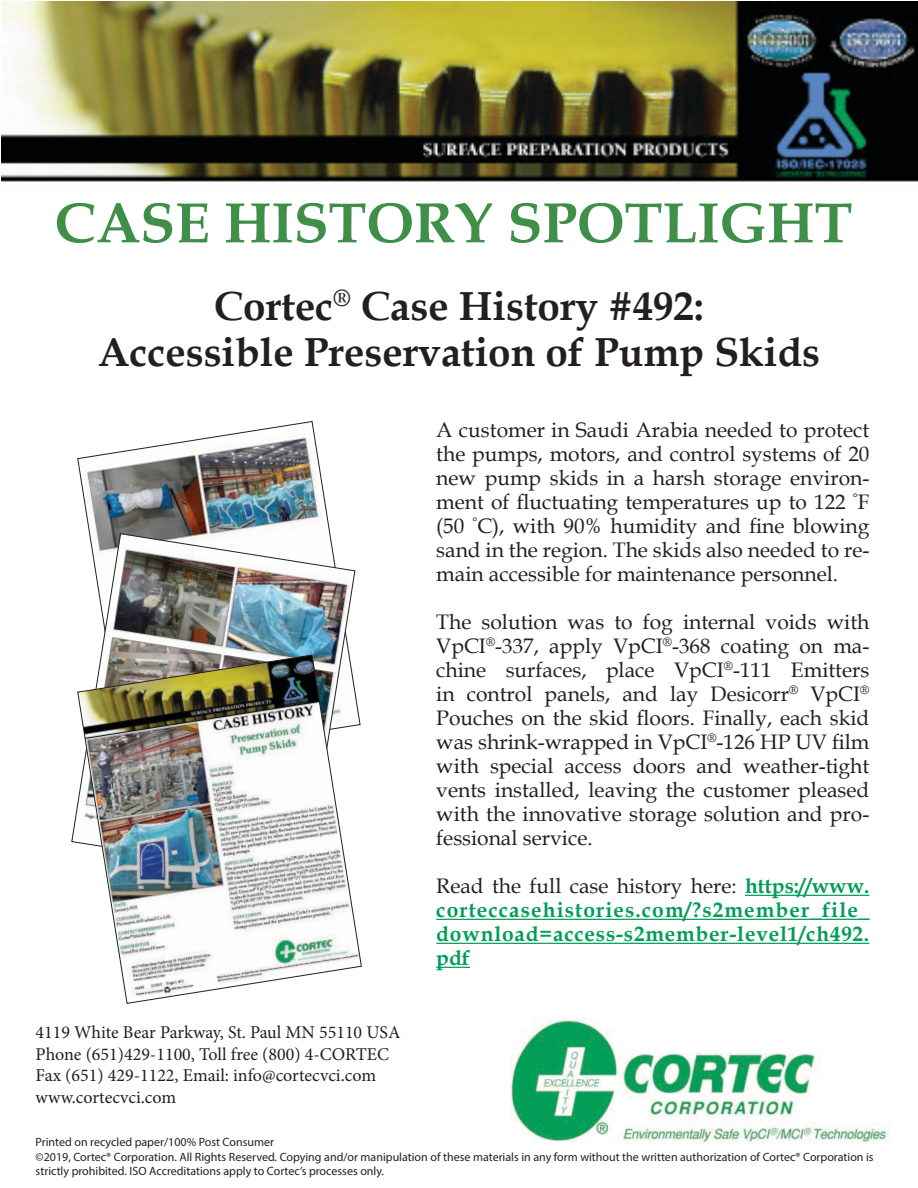
<style>
.page{position:relative;width:918px;height:1188px;background:#fff}
.page>*{position:absolute;margin:0;border:0;box-sizing:border-box;transform-origin:0 0}
.t1{font:700 57px "Book Antiqua";color:#3f8f49}
.t2{font:700 40.5px "Book Antiqua";color:#231f20}
.t3{font:21px/24px "Book Antiqua";color:#231f20;text-align:justify}
.t4{font:700 21px/24px "Book Antiqua";letter-spacing:.04em;color:#009d57;text-align:justify}
.t5{font:18px "Minion Pro";color:#231f20}
.t6{font:12px/14.4px "Myriad Pro";color:#231f20}
.s1{font-weight:400;color:#231f20}
</style>
<div class="page">
<img style="left:2px;top:2px;width:916px;height:966px">
<hr style="left:745px;top:895px;width:124px;height:1px;background:#009d57">
<hr style="left:436px;top:919px;width:433px;height:1px;background:#009d57">
<hr style="left:436px;top:943px;width:433px;height:1px;background:#009d57">
<hr style="left:436px;top:967px;width:34px;height:1px;background:#009d57">
<img style="left:511px;top:1020px;width:380px;height:123px">
<img style="left:77px;top:421px;width:283px;height:234px">
<img style="left:71px;top:533px;width:284px;height:346px">
<img style="left:77px;top:655px;width:285px;height:349px">
<p class="t1" style="left:55px;top:184px;width:799px">CASE HISTORY SPOTLIGHT</p>
<p class="t2" style="left:214px;top:278px;width:491px">Cortec<sup>®</sup> Case History #492:</p>
<p class="t2" style="left:98px;top:325px;width:724px">Accessible Preservation of Pump Skids</p>
<p class="t3" style="left:436px;top:417px;width:435px">A customer in Saudi Arabia needed to protect the pumps, motors, and control systems of 20 new pump skids in a harsh storage environ&shy;ment of fluctuating temperatures up to 122 <sup>°</sup>F (50 <sup>°</sup>C), with 90% humidity and fine blowing sand in the region. The skids also needed to re&shy;main accessible for maintenance personnel.</p>
<p class="t3" style="left:436px;top:609px;width:435px">The solution was to fog internal voids with VpCI<sup>®</sup>-337, apply VpCI<sup>®</sup>-368 coating on ma&shy;chine surfaces, place VpCI<sup>®</sup>-111 Emitters in control panels, and lay Desicorr<sup>®</sup> VpCI<sup>® </sup>Pouches on the skid floors. Finally, each skid was shrink-wrapped in VpCI<sup>®</sup>-126 HP UV film with special access doors and weather-tight vents installed, leaving the customer pleased with the innovative storage solution and pro&shy;fessional service.</p>
<p class="t4" style="left:436px;top:873px;width:435px"><span class="s1">Read the full case history here:</span> https://www. corteccasehistories.com/?s2member_file_ download=access-s2member-level1/ch492. pdf</p>
<p class="t5" style="left:36px;top:1020px;width:366px">4119 White Bear Parkway, St. Paul MN 55110 USA</p>
<p class="t5" style="left:36px;top:1042px;width:355px">Phone (651)429-1100, Toll free (800) 4-CORTEC</p>
<p class="t5" style="left:36px;top:1064px;width:342px">Fax (651) 429-1122, Email: info@cortecvci.com</p>
<p class="t5" style="left:36px;top:1085px;width:142px">www.cortecvci.com</p>
<p class="t6" style="left:36px;top:1135px;width:240px">Printed on recycled paper/100% Post Consumer</p>
<p class="t6" style="left:36px;top:1149px;width:840px">©2019, Cortec® Corporation. All Rights Reserved. Copying and/or manipulation of these materials in any form without the written authorization of Cortec® Corporation is strictly prohibited. ISO Accreditations apply to Cortec’s processes only.</p>
</div>
